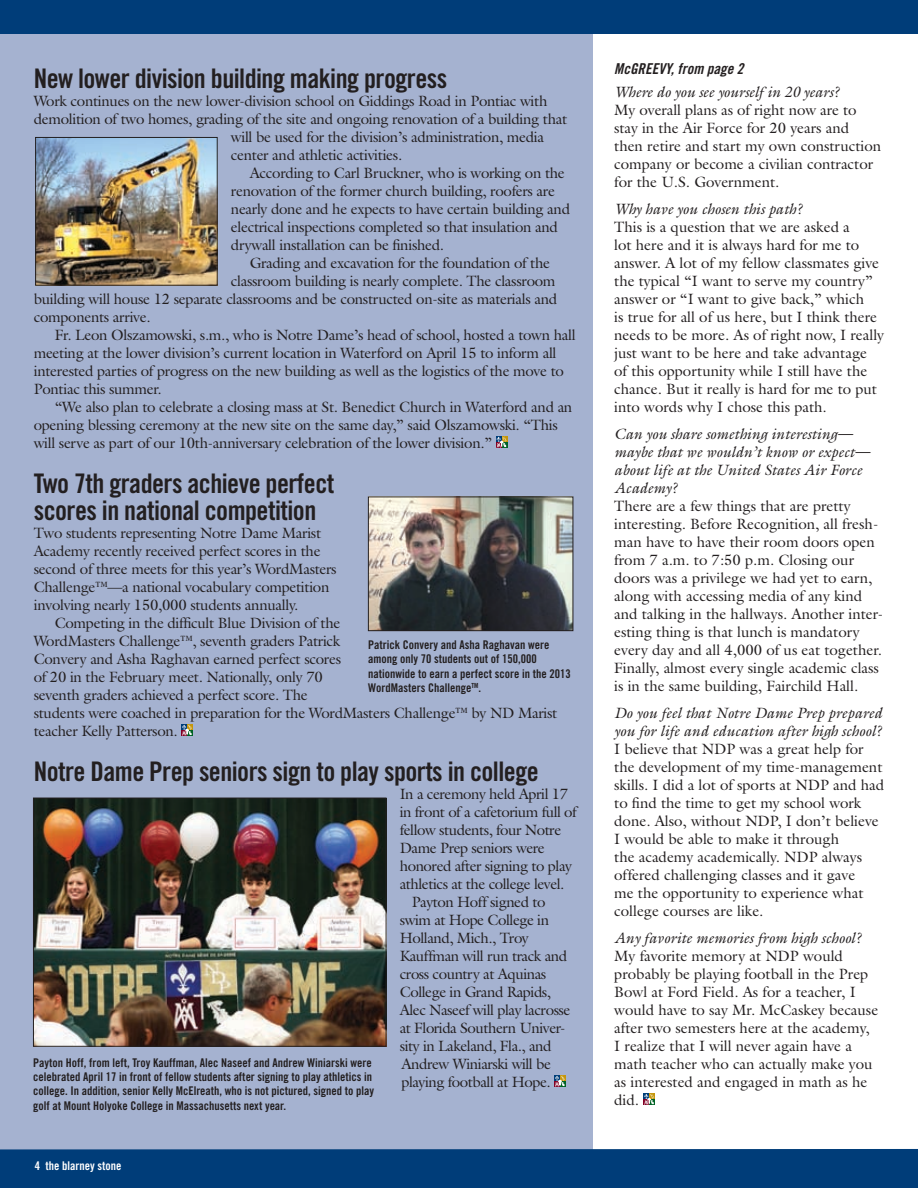
<style>
.page{position:relative;width:918px;height:1188px;background:#fff}
.page>*{position:absolute;margin:0;border:0;box-sizing:border-box;transform-origin:0 0}
.t1{font:27px/27px "Trade Gothic Bold Cond Twenty";letter-spacing:-.02em;color:#231f20}
.t2{font:15px/18px "Galliard";letter-spacing:-.02em;color:#231f20}
.t3{font:15px/18px "Galliard";color:#231f20}
.t4{font:italic 15px/18px "Galliard";color:#231f20}
.t5{font:15px "Trade Gothic Bold Cond Twenty Obl";color:#231f20}
.t6{font:12px/14.4px "Trade Gothic Bold Cond Twenty";color:#231f20}
.t7{font:12px "Trade Gothic Bold Cond Twenty";color:#fff}
</style>
<div class="page">
<div style="left:0;top:10px;width:592px;height:1178px;background:#a5b2d0"></div>
<div style="left:0;top:1149px;width:918px;height:39px;background:#003d79"></div>
<div style="left:0;top:0;width:918px;height:34px;background:#003d79"></div>
<svg style="left:643px;top:1093px;width:12px;height:12px"></svg>
<svg style="left:496px;top:436px;width:12px;height:12px"></svg>
<svg style="left:181px;top:724px;width:12px;height:12px"></svg>
<svg style="left:554px;top:1075px;width:12px;height:12px"></svg>
<img style="left:37px;top:139px;width:178px;height:144px">
<div style="left:35px;top:137px;width:182px;height:148px;border:1px solid #231f20"></div>
<img style="left:370px;top:499px;width:201px;height:130px">
<div style="left:368px;top:497px;width:205px;height:134px;border:1px solid #231f20"></div>
<img style="left:35px;top:800px;width:349px;height:244px">
<div style="left:33px;top:798px;width:353px;height:248px;border:1px solid #231f20"></div>
<h1 class="t1" style="left:34px;top:65px;width:415px">New lower division building making progress</h1>
<p class="t2" style="left:34px;top:92px;width:515px">Work continues on the new lower-division school on Giddings Road in Pontiac with</p>
<p class="t2" style="left:34px;top:110px;width:535px">demolition of two homes, grading of the site and ongoing renovation of a building that</p>
<p class="t2" style="left:231px;top:128px;width:315px">will be used for the division’s administration, media</p>
<p class="t2" style="left:231px;top:146px;width:173px">center and athletic activities.</p>
<p class="t2" style="left:250px;top:164px;width:317px">According to Carl Bruckner, who is working on the</p>
<p class="t2" style="left:231px;top:182px;width:326px">renovation of the former church building, roofers are</p>
<p class="t2" style="left:231px;top:200px;width:341px">nearly done and he expects to have certain building and</p>
<p class="t2" style="left:231px;top:218px;width:328px">electrical inspections completed so that insulation and</p>
<p class="t2" style="left:231px;top:236px;width:215px">drywall installation can be finished.</p>
<p class="t2" style="left:250px;top:254px;width:302px">Grading and excavation for the foundation of the</p>
<p class="t2" style="left:231px;top:272px;width:326px">classroom building is nearly complete. The classroom</p>
<p class="t2" style="left:34px;top:290px;width:525px">building will house 12 separate classrooms and be constructed on-site as materials and</p>
<p class="t2" style="left:34px;top:308px;width:118px">components arrive.</p>
<p class="t2" style="left:55px;top:326px;width:522px">Fr. Leon Olszamowski, s.m., who is Notre Dame’s head of school, hosted a town hall</p>
<p class="t2" style="left:34px;top:344px;width:524px">meeting at the lower division’s current location in Waterford on April 15 to inform all</p>
<p class="t2" style="left:34px;top:362px;width:532px">interested parties of progress on the new building as well as the logistics of the move to</p>
<p class="t2" style="left:34px;top:380px;width:130px">Pontiac this summer.</p>
<p class="t2" style="left:55px;top:398px;width:519px">“We also plan to celebrate a closing mass at St. Benedict Church in Waterford and an</p>
<p class="t2" style="left:34px;top:416px;width:526px">opening blessing ceremony at the new site on the same day,” said Olszamowski. “This</p>
<p class="t2" style="left:34px;top:434px;width:460px">will serve as part of our 10th-anniversary celebration of the lower division.”</p>
<h1 class="t1" style="left:34px;top:470px;width:302px">Two 7th graders achieve perfect scores in national competition</h1>
<p class="t2" style="left:34px;top:524px;width:304px">Two students representing Notre Dame Marist Academy recently received perfect scores in the second of three meets for this year’s WordMasters Challenge™—a national vocabulary competition involving nearly 150,000 students annually.</p>
<p class="t2" style="left:34px;top:614px;width:525px;text-indent:21px">Competing in the difficult Blue Division of the<br>WordMasters Challenge™, seventh graders Patrick<br>Convery and Asha Raghavan earned perfect scores<br>of 20 in the February meet. Nationally, only 70<br>seventh graders achieved a perfect score. The<br>students were coached in preparation for the WordMasters Challenge™ by ND Marist teacher Kelly Patterson.</p>
<h1 class="t1" style="left:34px;top:758px;width:507px">Notre Dame Prep seniors sign to play sports in college</h1>
<p class="t2" style="left:400px;top:785px;width:170px">In a ceremony held April 17</p>
<p class="t2" style="left:400px;top:803px;width:178px">in front of a cafetorium full of</p>
<p class="t2" style="left:400px;top:821px;width:163px">fellow students, four Notre</p>
<p class="t2" style="left:400px;top:839px;width:147px">Dame Prep seniors were</p>
<p class="t2" style="left:400px;top:857px;width:174px">honored after signing to play</p>
<p class="t2" style="left:400px;top:875px;width:166px">athletics at the college level.</p>
<p class="t2" style="left:412px;top:893px;width:135px">Payton Hoff signed to</p>
<p class="t2" style="left:400px;top:911px;width:151px">swim at Hope College in</p>
<p class="t2" style="left:400px;top:929px;width:131px">Holland, Mich., Troy</p>
<p class="t2" style="left:400px;top:947px;width:169px">Kauffman will run track and</p>
<p class="t2" style="left:400px;top:965px;width:148px">cross country at Aquinas</p>
<p class="t2" style="left:400px;top:983px;width:153px">College in Grand Rapids,</p>
<p class="t2" style="left:400px;top:1001px;width:172px">Alec Naseef will play lacrosse</p>
<p class="t2" style="left:400px;top:1019px;width:167px">at Florida Southern Univer-</p>
<p class="t2" style="left:400px;top:1037px;width:153px">sity in Lakeland, Fla., and</p>
<p class="t2" style="left:401px;top:1055px;width:151px">Andrew Winiarski will be</p>
<p class="t2" style="left:401px;top:1073px;width:151px">playing football at Hope.</p>
<p class="t6" style="left:368px;top:637px;width:204px">Patrick Convery and Asha Raghavan were among only 70 students out of 150,000 nationwide to earn a perfect score in the 2013<br>WordMasters Challenge<sup>TM</sup>.</p>
<p class="t6" style="left:33px;top:1055px;width:343px">Payton Hoff, from left, Troy Kauffman, Alec Naseef and Andrew Winiarski were celebrated April 17 in front of fellow students after signing to play athletics in college. In addition, senior Kelly McElreath, who is not pictured, signed to play golf at Mount Holyoke College in Massachusetts next year.</p>
<p class="t7" style="left:35px;top:1159px;width:88px">4 the blarney stone</p>
<p class="t5" style="left:614px;top:60px;width:131px">McGREEVY, from page 2</p>
<p class="t4" style="left:614px;top:83px;width:226px">Where do you see yourself in 20 years?</p>
<p class="t3" style="left:614px;top:101px;width:269px">My overall plans as of right now are to stay in the Air Force for 20 years and then retire and start my own construction company or become a civilian contractor for the U.S. Government.</p>
<p class="t4" style="left:614px;top:200px;width:189px">Why have you chosen this path?</p>
<p class="t3" style="left:614px;top:218px;width:271px">This is a question that we are asked a<br>lot here and it is always hard for me to answer. A lot of my fellow classmates give the typical “I want to serve my country” answer or “I want to give back,” which<br>is true for all of us here, but I think there needs to be more. As of right now, I really just want to be here and take advantage<br>of this opportunity while I still have the chance. But it really is hard for me to put into words why I chose this path.</p>
<p class="t4" style="left:614px;top:425px;width:257px">Can you share something interesting— maybe that we wouldn’t know or expect— about life at the United States Air Force<br>Academy?</p>
<p class="t3" style="left:614px;top:497px;width:270px">There are a few things that are pretty interesting. Before Recognition, all fresh&shy;man have to have their room doors open from 7 a.m. to 7:50 p.m. Closing our doors was a privilege we had yet to earn, along with accessing media of any kind and talking in the hallways. Another inter&shy;esting thing is that lunch is mandatory every day and all 4,000 of us eat together.<br>Finally, almost every single academic class is in the same building, Fairchild Hall.</p>
<p class="t4" style="left:614px;top:704px;width:270px">Do you feel that Notre Dame Prep prepared you for life and education after high school?</p>
<p class="t3" style="left:614px;top:740px;width:272px">I believe that NDP was a great help for the development of my time-management skills. I did a lot of sports at NDP and had to find the time to get my school work done. Also, without NDP, I don’t believe I would be able to make it through<br>the academy academically. NDP always offered challenging classes and it gave<br>me the opportunity to experience what college courses are like.</p>
<p class="t4" style="left:614px;top:929px;width:248px">Any favorite memories from high school?</p>
<p class="t3" style="left:614px;top:947px;width:266px">My favorite memory at NDP would probably be playing football in the Prep Bowl at Ford Field. As for a teacher, I would have to say Mr. McCaskey because after two semesters here at the academy, I realize that I will never again have a math teacher who can actually make you as interested and engaged in math as he did.</p>
</div>
